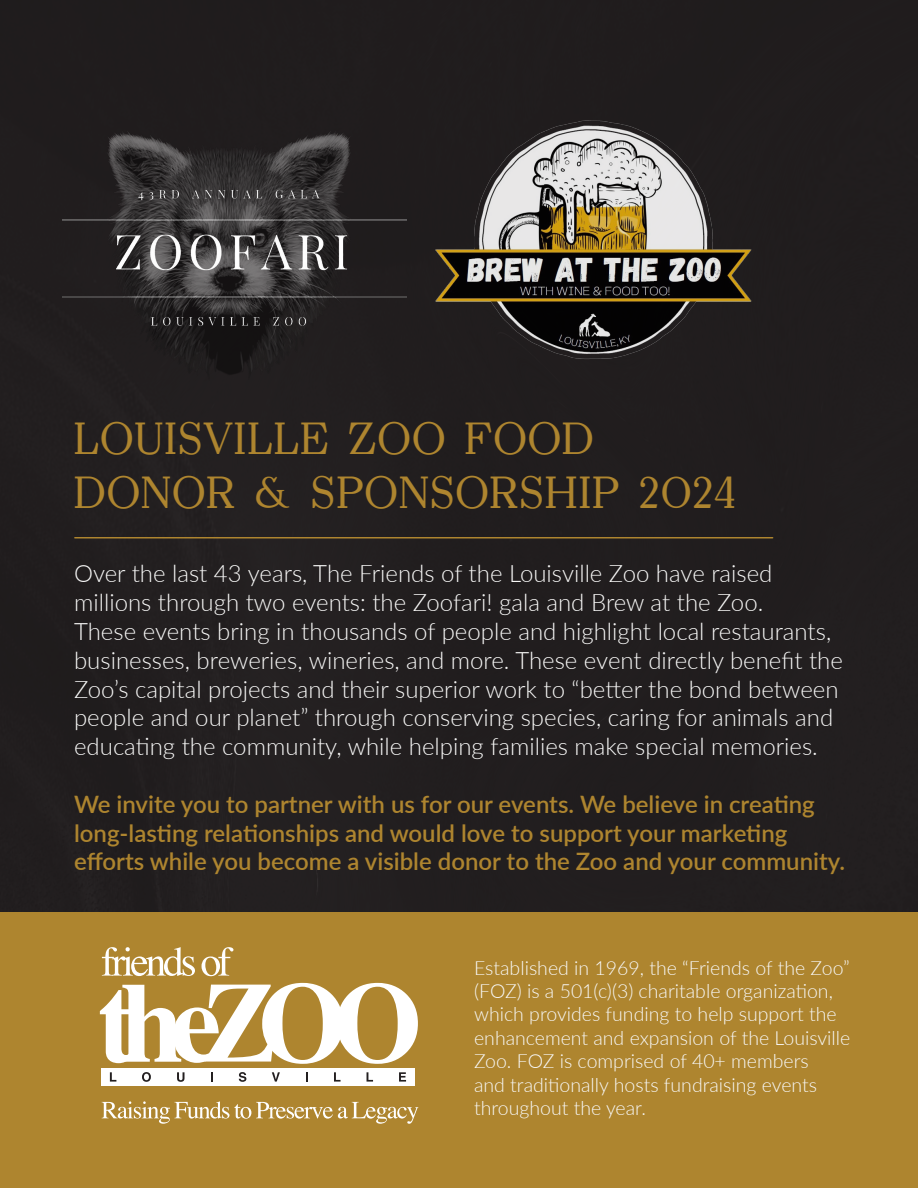
<style>
.page{position:relative;width:918px;height:1188px;background:#fff}
.page>*{position:absolute;margin:0;border:0;box-sizing:border-box;transform-origin:0 0}
.t1{font:45px/54px "Rosela";letter-spacing:.04em;color:#ae852f}
.Main_Copy{font:300 24px/28.8px "Lato";color:#f8f8f7}
.Main_Copy-2{font:600 24px/28.8px "Lato";color:#ae852f}
.FOZ_Copy{font:300 19.5px/23.4px "Lato";color:#f8f8f7}
</style>
<div class="page">
<div style="left:0;top:0;width:918px;height:913px;background:#211d1e"></div>
<img style="left:62px;top:54px;width:344px;height:416px">
<hr style="left:75px;top:537px;width:698px;height:1px;background:#ae852f">
<div style="left:0;top:913px;width:918px;height:275px;background:#ae852f"></div>
<svg style="left:102px;top:1101px;width:316px;height:23px"></svg>
<svg style="left:100px;top:983px;width:318px;height:81px"></svg>
<svg style="left:102px;top:947px;width:93px;height:29px"></svg>
<svg style="left:202px;top:947px;width:31px;height:29px"></svg>
<div style="left:101px;top:1068px;width:314px;height:17px;background:#fff"></div>
<svg style="left:110px;top:1072px;width:6px;height:10px"></svg>
<svg style="left:142px;top:1072px;width:9px;height:10px"></svg>
<svg style="left:177px;top:1072px;width:8px;height:10px"></svg>
<svg style="left:211px;top:1072px;width:2px;height:10px"></svg>
<svg style="left:239px;top:1072px;width:7px;height:10px"></svg>
<svg style="left:272px;top:1072px;width:8px;height:10px"></svg>
<svg style="left:306px;top:1072px;width:2px;height:10px"></svg>
<svg style="left:334px;top:1072px;width:7px;height:10px"></svg>
<svg style="left:367px;top:1072px;width:6px;height:10px"></svg>
<svg style="left:399px;top:1072px;width:7px;height:10px"></svg>
<img style="left:429px;top:119px;width:344px;height:243px">
<p class="t1" style="left:74px;top:410px;width:664px">LOUISVILLE ZOO FOOD<br>DONOR &amp; SPONSORSHIP 2024</p>
<p class="Main_Copy" style="left:74px;top:559px;width:770px">Over the last 43 years, The Friends of the Louisville Zoo have raised millions through two events: the Zoofari! gala and Brew at the Zoo.<br>These events bring in thousands of people and highlight local restaurants, businesses, breweries, wineries, and more. These event directly benefit the Zoo’s capital projects and their superior work to “better the bond between people and our planet” through conserving species, caring for animals and educating the community, while helping families make special memories.</p>
<p class="Main_Copy-2" style="left:74px;top:789px;width:773px">We invite you to partner with us for our events. We believe in creating long-lasting relationships and would love to support your marketing efforts while you become a visible donor to the Zoo and your community.</p>
<p class="FOZ_Copy" style="left:474px;top:955px;width:378px">Established in 1969, the “Friends of the Zoo” (FOZ) is a 501(c)(3) charitable organization, which provides funding to help support the enhancement and expansion of the Louisville Zoo. FOZ is comprised of 40+ members<br>and traditionally hosts fundraising events throughout the year.</p>
</div>
